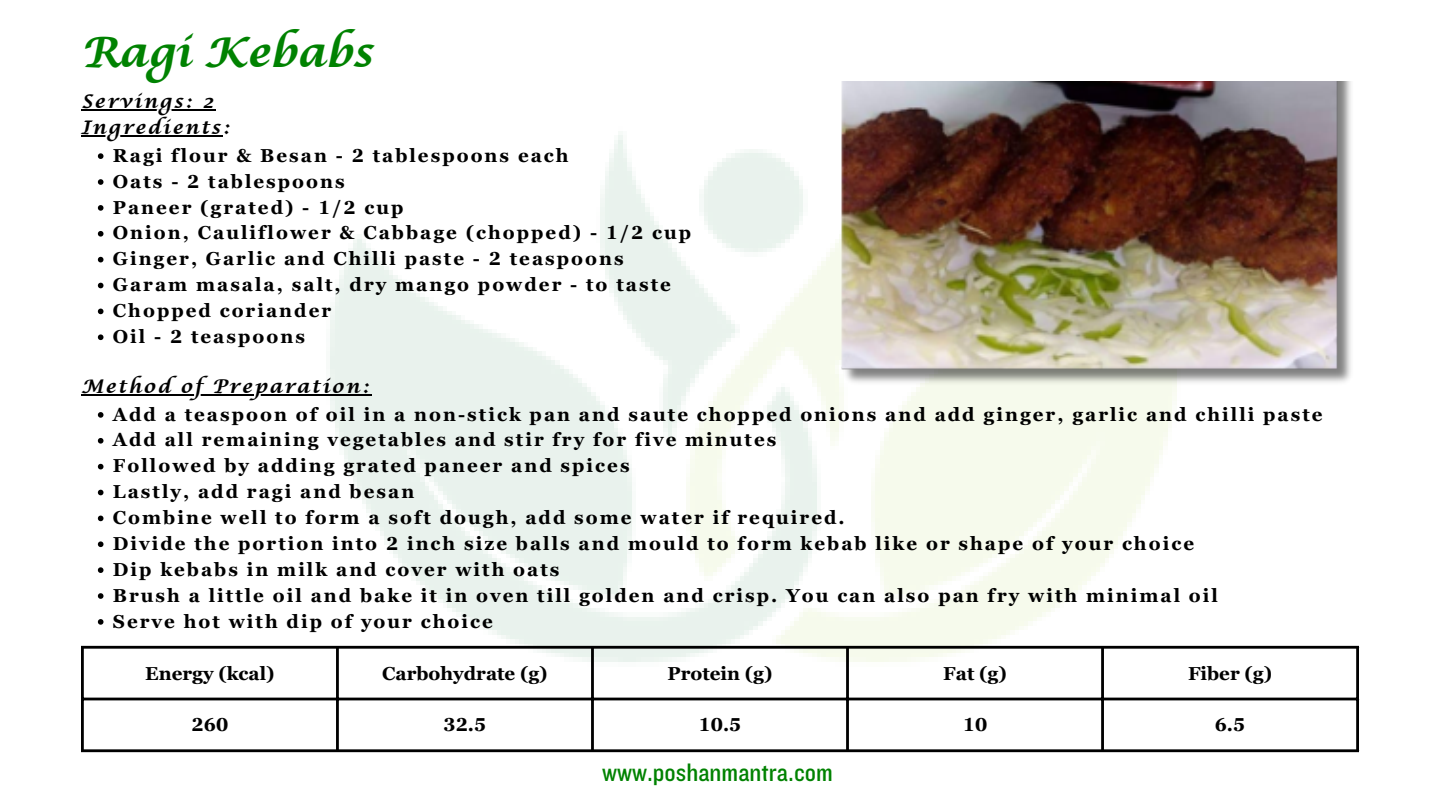
<style>
.page{position:relative;width:1440px;height:810px;background:#fff}
.page>*{position:absolute;margin:0;border:0;box-sizing:border-box;transform-origin:0 0}
.t1{font:700 41.25px "Lucida Calligraphy Std";color:#008201}
.t2{font:26.25px "Knockout 30";color:#008201}
.t3{font:700 18.75px/27.6px "Georgia Pro";letter-spacing:.11em;color:#000}
.t4{font:700 18.75px "Georgia Pro";color:#000}
.t5{font:700 18.75px "Lucida Calligraphy Std";letter-spacing:.11em;color:#000}
.s1{font-family:"Lucida Calligraphy Std"}
</style>
<div class="page">
<img style="left:81px;top:135px;width:1279px;height:618px">
<hr style="left:81px;top:109px;width:135px;height:2px;background:#000">
<hr style="left:81px;top:135px;width:141px;height:2px;background:#000">
<svg style="left:98px;top:153px;width:6px;height:6px"></svg>
<svg style="left:98px;top:179px;width:6px;height:6px"></svg>
<svg style="left:98px;top:205px;width:6px;height:6px"></svg>
<svg style="left:98px;top:231px;width:6px;height:6px"></svg>
<svg style="left:98px;top:257px;width:6px;height:5px"></svg>
<svg style="left:98px;top:283px;width:6px;height:5px"></svg>
<svg style="left:98px;top:309px;width:6px;height:5px"></svg>
<svg style="left:98px;top:334px;width:6px;height:6px"></svg>
<hr style="left:81px;top:394px;width:290px;height:2px;background:#000">
<svg style="left:98px;top:412px;width:6px;height:6px"></svg>
<svg style="left:98px;top:438px;width:6px;height:6px"></svg>
<svg style="left:98px;top:464px;width:6px;height:5px"></svg>
<svg style="left:98px;top:490px;width:6px;height:5px"></svg>
<svg style="left:98px;top:516px;width:6px;height:5px"></svg>
<svg style="left:98px;top:541px;width:6px;height:6px"></svg>
<svg style="left:98px;top:567px;width:6px;height:6px"></svg>
<svg style="left:98px;top:593px;width:6px;height:6px"></svg>
<svg style="left:98px;top:619px;width:6px;height:6px"></svg>
<hr style="left:81px;top:649px;width:3px;height:100px;background:#000">
<hr style="left:336px;top:649px;width:3px;height:100px;background:#000">
<hr style="left:591px;top:649px;width:3px;height:100px;background:#000">
<hr style="left:846px;top:649px;width:3px;height:100px;background:#000">
<hr style="left:1101px;top:649px;width:3px;height:100px;background:#000">
<hr style="left:1356px;top:649px;width:3px;height:100px;background:#000">
<hr style="left:81px;top:646px;width:1278px;height:3px;background:#000">
<hr style="left:81px;top:698px;width:1278px;height:2px;background:#000">
<hr style="left:81px;top:749px;width:1278px;height:3px;background:#000">
<img style="left:837px;top:81px;width:522px;height:306px">
<p class="t1" style="left:81px;top:27px;width:292px">Ragi Kebabs</p>
<p class="t5" style="left:81px;top:90px;width:134px">Servings: 2</p>
<p class="t3" style="left:113px;top:114px;width:457px;text-indent:-32px"><span class="s1">Ingredients:<br></span>Ragi flour &amp; Besan - 2 tablespoons each</p>
<h3 class="t3" style="left:113px;top:167px;width:233px">Oats - 2 tablespoons</h3>
<p class="t3" style="left:113px;top:193px;width:292px">Paneer (grated) - 1/2 cup</p>
<p class="t3" style="left:113px;top:219px;width:580px">Onion, Cauliflower &amp; Cabbage (chopped) - 1/2 cup</p>
<p class="t3" style="left:113px;top:245px;width:512px">Ginger, Garlic and Chilli paste - 2 teaspoons</p>
<p class="t3" style="left:113px;top:271px;width:559px">Garam masala, salt, dry mango powder - to taste</p>
<p class="t3" style="left:113px;top:297px;width:220px">Chopped coriander</p>
<p class="t3" style="left:113px;top:323px;width:194px">Oil - 2 teaspoons</p>
<p class="t5" style="left:81px;top:375px;width:290px">Method ofPreparation:</p>
<p class="t3" style="left:113px;top:400px;width:1211px">Add a teaspoon of oil in a non-stick pan and saute chopped onions and add ginger, garlic and chilli paste</p>
<h3 class="t3" style="left:113px;top:426px;width:665px">Add all remaining vegetables and stir fry for five minutes</h3>
<p class="t3" style="left:113px;top:452px;width:518px">Followed by adding grated paneer and spices</p>
<p class="t3" style="left:113px;top:478px;width:303px">Lastly, add ragi and besan</p>
<p class="t3" style="left:113px;top:504px;width:733px">Combine well to form a soft dough, add some water if required.</p>
<p class="t3" style="left:113px;top:530px;width:1083px">Divide the portion into 2 inch size balls and mould to form kebab like or shape of your choice</p>
<p class="t3" style="left:113px;top:555px;width:448px">Dip kebabs in milk and cover with oats</p>
<p class="t3" style="left:113px;top:581px;width:1107px">Brush a little oil and bake it in oven till golden and crisp. You can also pan fry with minimal oil</p>
<p class="t3" style="left:113px;top:607px;width:381px">Serve hot with dip of your choice</p>
<p class="t4" style="left:145px;top:662px;width:131px">Energy (kcal)</p>
<p class="t4" style="left:382px;top:662px;width:167px">Carbohydrate (g)</p>
<p class="t4" style="left:668px;top:662px;width:106px">Protein (g)</p>
<p class="t3" style="left:943px;top:659px;width:65px">Fat (g)</p>
<p class="t3" style="left:1188px;top:659px;width:86px">Fiber (g)</p>
<p class="t3" style="left:192px;top:711px;width:38px">260</p>
<p class="t3" style="left:444px;top:711px;width:44px">32.5</p>
<p class="t3" style="left:699px;top:711px;width:44px">10.5</p>
<p class="t3" style="left:963px;top:711px;width:26px">10</p>
<p class="t3" style="left:1215px;top:711px;width:32px">6.5</p>
<p class="t2" style="left:602px;top:756px;width:232px">www.poshanmantra.com</p>
</div>
